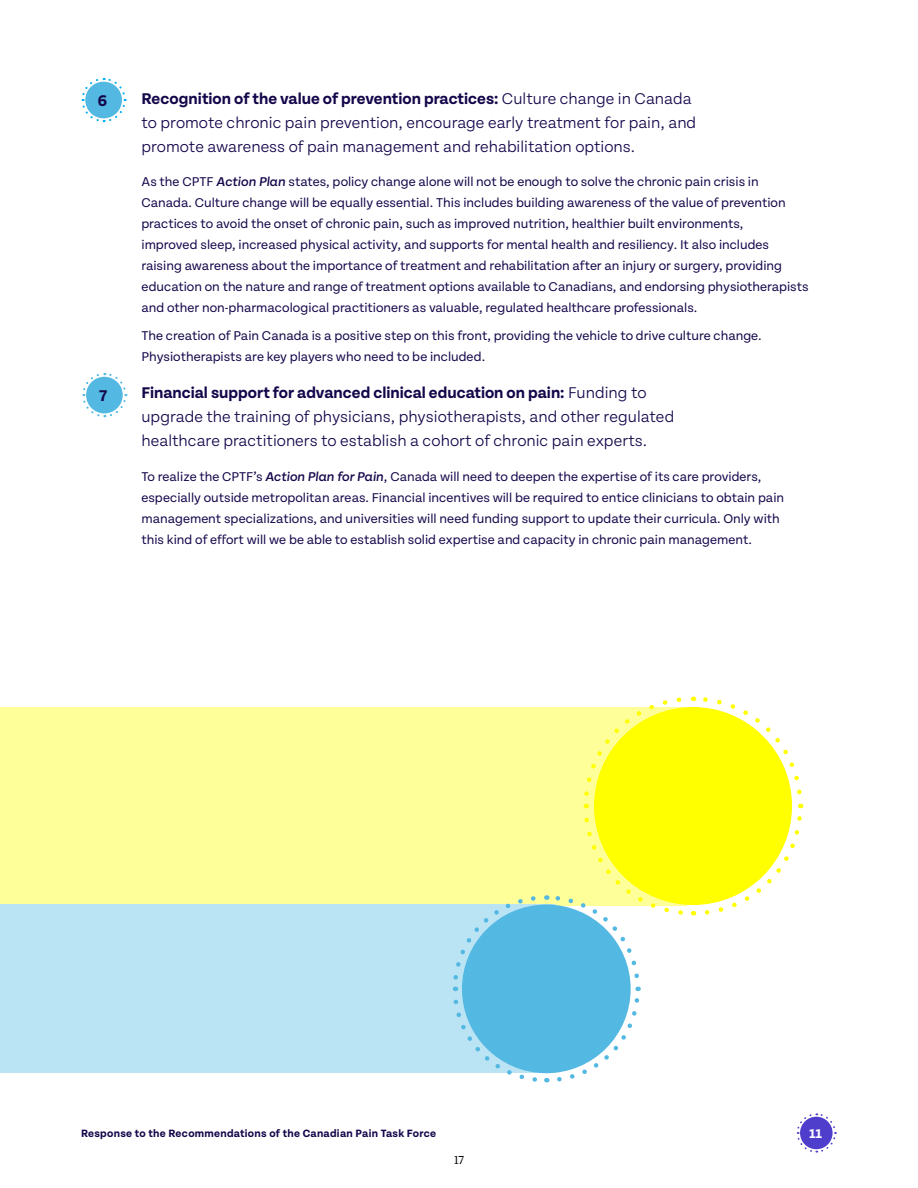
<style>
.page{position:relative;width:918px;height:1188px;background:#fff}
.page>*{position:absolute;margin:0;border:0;box-sizing:border-box;transform-origin:0 0}
.t1{font:300 16.5px/24px "Tenon";color:#15064a}
.t2{font:700 16.5px "Tenon";color:#15064a}
.t3{font:13.5px/21px "Tenon";color:#15064a}
.t4{font:700 13.5px "Tenon";color:#fff}
.t5{font:12px "Source Serif Variable";color:#000}
.t6{font:700 11.25px "Tenon";letter-spacing:.025em;color:#15064a}
.s1{font-weight:700}
.s2{font-weight:500;font-style:italic}
</style>
<div class="page">
<svg style="left:796px;top:1113px;width:41px;height:40px"></svg>
<div style="left:0;top:707px;width:686px;height:198px;background:#ff9"></div>
<div style="left:594px;top:707px;width:198px;height:198px;background:#ff0;border-radius:50%"></div>
<svg style="left:702px;top:804px;width:102px;height:111px"></svg>
<svg style="left:693px;top:696px;width:109px;height:101px"></svg>
<svg style="left:583px;top:697px;width:101px;height:111px"></svg>
<div style="left:0;top:905px;width:555px;height:168px;background:#bae3f4"></div>
<div style="left:462px;top:905px;width:169px;height:168px;background:#53b8e2;border-radius:50%"></div>
<svg style="left:554px;top:987px;width:87px;height:95px"></svg>
<svg style="left:546px;top:815px;width:148px;height:166px"></svg>
<svg style="left:450px;top:896px;width:88px;height:95px"></svg>
<svg style="left:453px;top:997px;width:94px;height:86px"></svg>
<svg style="left:81px;top:77px;width:46px;height:46px"></svg>
<svg style="left:82px;top:373px;width:46px;height:45px"></svg>
<p class="t2" style="left:98px;top:92px;width:11px">6</p>
<p class="t2" style="left:99px;top:387px;width:9px">7</p>
<p class="t1" style="left:141px;top:87px;width:556px"><span class="s1">Recognition of the value of prevention practices:</span> Culture change in Canada to promote chronic pain prevention, encourage early treatment for pain, and promote awareness of pain management and rehabilitation options.</p>
<p class="t3" style="left:141px;top:172px;width:669px">As the CPTF <span class="s2">Action Plan</span> states, policy change alone will not be enough to solve the chronic pain crisis in Canada. Culture change will be equally essential. This includes building awareness of the value of prevention practices to avoid the onset of chronic pain, such as improved nutrition, healthier built environments,<br>improved sleep, increased physical activity, and supports for mental health and resiliency. It also includes raising awareness about the importance of treatment and rehabilitation after an injury or surgery, providing education on the nature and range of treatment options available to Canadians, and endorsing physiotherapists and other non-pharmacological practitioners as valuable, regulated healthcare professionals.</p>
<p class="t3" style="left:141px;top:325px;width:622px">The creation of Pain Canada is a positive step on this front, providing the vehicle to drive culture change.<br>Physiotherapists are key players who need to be included.</p>
<p class="t1" style="left:141px;top:381px;width:534px"><span class="s1">Financial support for advanced clinical education on pain:</span> Funding to upgrade the training of physicians, physiotherapists, and other regulated healthcare practitioners to establish a cohort of chronic pain experts.</p>
<p class="t3" style="left:141px;top:466px;width:644px">To realize the CPTF’s <span class="s2">Action Plan for Pain</span>, Canada will need to deepen the expertise of its care providers, especially outside metropolitan areas. Financial incentives will be required to entice clinicians to obtain pain management specializations, and universities will need funding support to update their curricula. Only with this kind of effort will we be able to establish solid expertise and capacity in chronic pain management.</p>
<p class="t6" style="left:81px;top:1127px;width:357px">Response to the Recommendations of the Canadian Pain Task Force</p>
<p class="t4" style="left:809px;top:1126px;width:14px">11</p>
<p class="t5" style="left:454px;top:1152px;width:12px">17</p>
</div>
